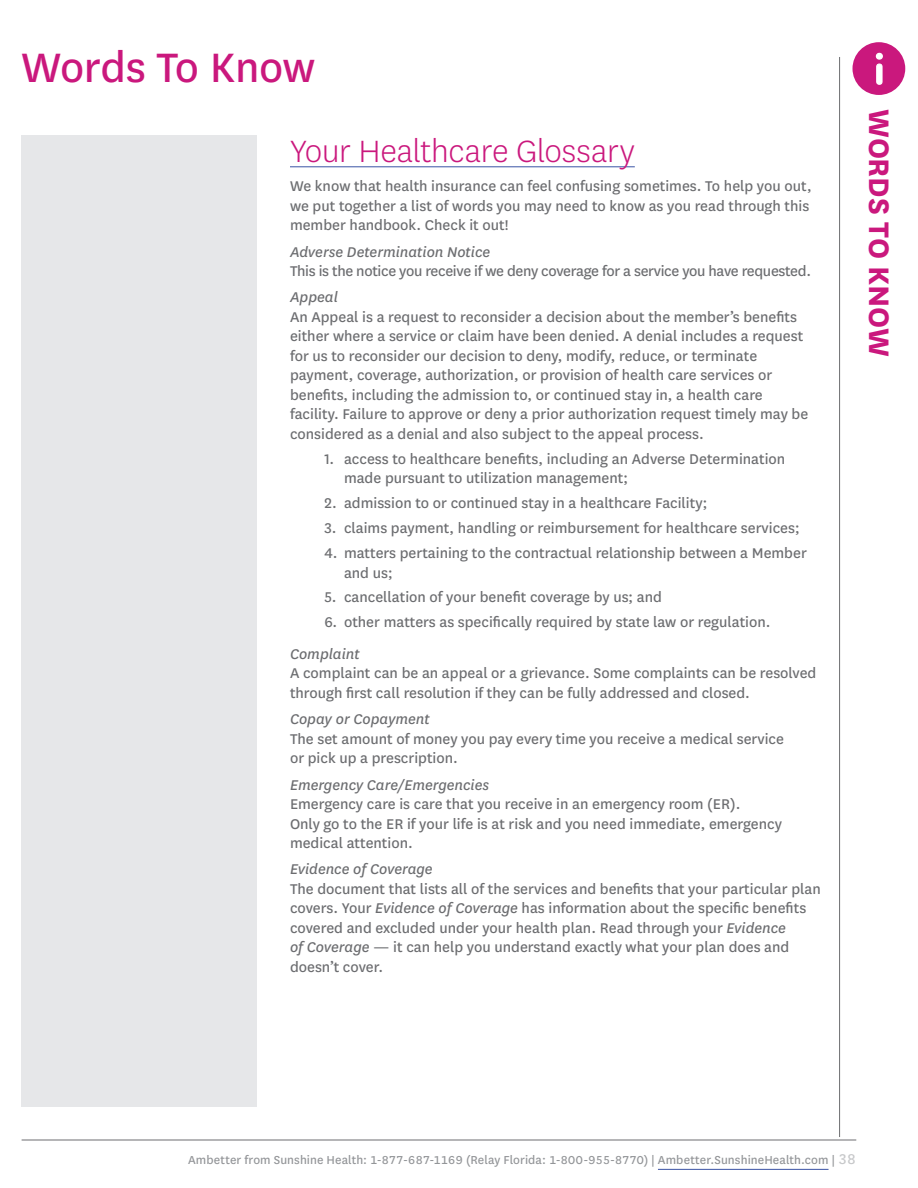
<style>
.page{position:relative;width:918px;height:1188px;background:#fff}
.page>*{position:absolute;margin:0;border:0;box-sizing:border-box;transform-origin:0 0}
.t1{font:48px "Centene Sans";letter-spacing:-.01em;color:#ca187d}
.t2{font:300 36px "Centene Sans";letter-spacing:-.005em;color:#ca187d}
.t3{font:700 33px "Centene Sans";letter-spacing:-.005em;color:#ca187d}
.t4{font:16.5px/19.5px "Centene Sans";color:#6c6d70}
.t5{font:italic 16.5px "Centene Sans";color:#6c6d70}
.t6{font:16.5px "Centene Sans";letter-spacing:-.02em;color:#6c6d70}
.t7{font:13.5px "Centene Sans";letter-spacing:.005em;color:#939598}
.s1{font-style:italic}
.s2{font-size:16.5px;color:#c7c8ca}
</style>
<div class="page">
<hr style="left:22px;top:1140px;width:834px;height:1px;background:#6c6d70">
<hr style="left:839px;top:57px;width:1px;height:1080px;background:#6c6d70">
<hr style="left:658px;top:1169px;width:171px;height:1px;background:#3a53a4">
<div style="left:22px;top:135px;width:235px;height:972px;background:#e6e7e9"></div>
<div style="left:853px;top:42px;width:52px;height:53px;background:#ca187d;border-radius:50%"></div>
<svg style="left:876px;top:53px;width:7px;height:32px"></svg>
<hr style="left:290px;top:166px;width:345px;height:1px;background:#3a53a4">
<h1 class="t1" style="left:22px;top:36px;width:295px">Words To Know</h1>
<h2 class="t2" style="left:290px;top:129px;width:346px">Your Healthcare Glossary</h2>
<p class="t4" style="left:290px;top:176px;width:523px">We know that health insurance can feel confusing sometimes. To help you out, we put together a list of words you may need to know as you read through this member handbook. Check it out!</p>
<p class="t5" style="left:290px;top:241px;width:202px">Adverse Determination Notice</p>
<p class="t6" style="left:290px;top:260px;width:523px">This is the notice you receive if we deny coverage for a service you have requested.</p>
<p class="t5" style="left:290px;top:287px;width:49px">Appeal</p>
<p class="t4" style="left:290px;top:306px;width:520px">An Appeal is a request to reconsider a decision about the member’s benefits either where a service or claim have been denied. A denial includes a request for us to reconsider our decision to deny, modify, reduce, or terminate payment, coverage, authorization, or provision of health care services or benefits, including the admission to, or continued stay in, a health care facility. Failure to approve or deny a prior authorization request timely may be considered as a denial and also subject to the appeal process.</p>
<p class="t4" style="left:344px;top:448px;width:443px;text-indent:-20px">1. access to healthcare benefits, including an Adverse Determination made pursuant to utilization management;</p>
<p class="t4" style="left:325px;top:493px;width:384px">2. admission to or continued stay in a healthcare Facility;</p>
<p class="t4" style="left:325px;top:518px;width:477px">3. claims payment, handling or reimbursement for healthcare services;</p>
<p class="t4" style="left:344px;top:542px;width:464px;text-indent:-20px">4. matters pertaining to the contractual relationship between a Member and us;</p>
<p class="t4" style="left:325px;top:587px;width:339px">5. cancellation of your benefit coverage by us; and</p>
<p class="t4" style="left:325px;top:612px;width:448px">6. other matters as specifically required by state law or regulation.</p>
<p class="t5" style="left:290px;top:643px;width:71px">Complaint</p>
<p class="t4" style="left:290px;top:663px;width:528px">A complaint can be an appeal or a grievance. Some complaints can be resolved through first call resolution if they can be fully addressed and closed.</p>
<p class="t5" style="left:290px;top:709px;width:141px">Copay or Copayment</p>
<p class="t4" style="left:290px;top:728px;width:496px">The set amount of money you pay every time you receive a medical service or pick up a prescription.</p>
<p class="t5" style="left:290px;top:774px;width:201px">Emergency Care/Emergencies</p>
<p class="t4" style="left:290px;top:793px;width:493px">Emergency care is care that you receive in an emergency room (ER).<br>Only go to the ER if your life is at risk and you need immediate, emergency medical attention.</p>
<p class="t5" style="left:290px;top:859px;width:144px">Evidence of Coverage</p>
<p class="t4" style="left:290px;top:878px;width:532px">The document that lists all of the services and benefits that your particular plan covers. Your <span class="s1">Evidence of Coverage</span> has information about the specific benefits covered and excluded under your health plan. Read through your <span class="s1">Evidence<br>of Coverage</span> — it can help you understand exactly what your plan does and doesn’t cover.</p>
<h3 class="t3" style="left:903px;top:109px;width:249px;rotate:90deg">WORDS TO KNOW</h3>
<p class="t7" style="left:188px;top:1151px;width:670px">Ambetter from Sunshine Health: 1-877-687-1169 (Relay Florida: 1-800-955-8770) | Ambetter.SunshineHealth.com | <span class="s2">38</span></p>
</div>
